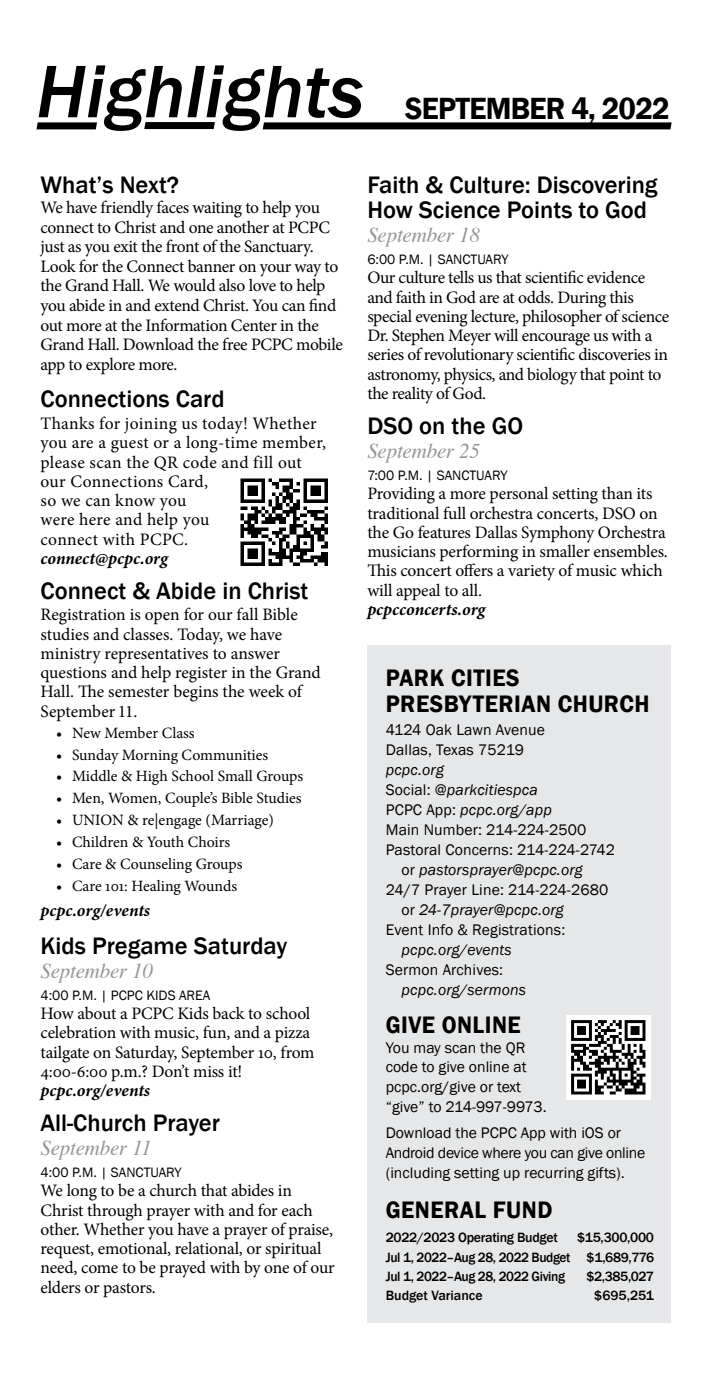
<style>
.page{position:relative;width:714px;height:1386px;background:#fff}
.page>*{position:absolute;margin:0;border:0;box-sizing:border-box;transform-origin:0 0}
.t1{font:italic 500 77px "Franklin Gothic";color:#000}
.t2{font:600 31.5px "Franklin Gothic";letter-spacing:-.025em;color:#000;scale:.95 1}
.t3{font:500 24.5px/24.5px "Franklin Gothic";color:#000}
.t4{font:600 24.5px/26.2px "Franklin Gothic";letter-spacing:.02em;color:#000;scale:.95 1}
.t5{font:italic 21px "Times";letter-spacing:-.01em;color:#939598}
.t6{font:17.5px/19.2px "Minion Pro";letter-spacing:-.015em;color:#000}
.t7{font:17.5px/19.2px "Minion Pro";letter-spacing:.015em;color:#000}
.t8{font:italic 700 17.5px "Minion Pro";color:#000}
.t9{font:15.75px/19.9px "Franklin Gothic";color:#000}
.t10{font:15.75px "Minion Pro";letter-spacing:-.005em;color:#000}
.t11{font:italic 15.75px "Franklin Gothic";letter-spacing:.01em;color:#000}
.t12{font:14px "Franklin Gothic";color:#000}
.t13{font:500 13.83px/19.2px "Franklin Gothic";letter-spacing:-.03em;color:#000;text-align:justify}
.t14{font:500 13.83px "Franklin Gothic";color:#000}
.s1{font-style:normal}
</style>
<div class="page">
<img style="left:240px;top:478px;width:88px;height:88px">
<div style="left:367px;top:645px;width:304px;height:678px;background:#e6e7e8"></div>
<div style="left:37px;top:122px;width:59px;height:7px;background:#000"></div>
<div style="left:145px;top:122px;width:69px;height:7px;background:#000"></div>
<div style="left:263px;top:122px;width:408px;height:7px;background:#000"></div>
<img style="left:567px;top:1015px;width:84px;height:84px">
<h1 class="t1" style="left:36px;top:44px;width:329px">Highlights</h1>
<h2 class="t2" style="left:405px;top:89px;width:280px">SEPTEMBER 4, 2022</h2>
<h3 class="t3" style="left:41px;top:173px;width:140px">What’s Next?</h3>
<p class="t6" style="left:41px;top:198px;width:304px">We have friendly faces waiting to help you connect to Christ and one another at PCPC just as you exit the front of the Sanctuary.<br>Look for the Connect banner on your way to the Grand Hall. We would also love to help you abide in and extend Christ. You can find out more at the Information Center in the Grand Hall. Download the free PCPC mobile app to explore more.</p>
<h3 class="t3" style="left:41px;top:387px;width:186px">Connections Card</h3>
<p class="t7" style="left:41px;top:414px;width:287px">Thanks for joining us today! Whether you are a guest or a long-time member, please scan the QR code and fill out our Connections Card,<br>so we can know you<br>were here and help you<br>connect with PCPC.</p>
<p class="t8" style="left:41px;top:546px;width:129px">connect@pcpc.org</p>
<h3 class="t3" style="left:41px;top:579px;width:269px">Connect &amp; Abide in Christ</h3>
<p class="t6" style="left:41px;top:605px;width:282px">Registration is open for our fall Bible studies and classes. Today, we have ministry representatives to answer questions and help register in the Grand Hall. The semester begins the week of September 11.</p>
<p class="t10" style="left:56px;top:722px;width:140px">• New Member Class</p>
<p class="t10" style="left:56px;top:744px;width:214px">• Sunday Morning Communities</p>
<p class="t10" style="left:56px;top:766px;width:249px">• Middle &amp; High School Small Groups</p>
<p class="t10" style="left:56px;top:788px;width:247px">• Men, Women, Couple’s Bible Studies</p>
<p class="t10" style="left:56px;top:810px;width:219px">• UNION &amp; re|engage (Marriage)</p>
<p class="t10" style="left:56px;top:832px;width:176px">• Children &amp; Youth Choirs</p>
<p class="t10" style="left:56px;top:853px;width:188px">• Care &amp; Counseling Groups</p>
<p class="t10" style="left:56px;top:875px;width:182px">• Care 101: Healing Wounds</p>
<p class="t8" style="left:41px;top:898px;width:111px">pcpc.org/events</p>
<h3 class="t3" style="left:41px;top:933px;width:248px">Kids Pregame Saturday</h3>
<p class="t5" style="left:41px;top:953px;width:114px">September 10</p>
<p class="t12" style="left:41px;top:986px;width:171px">4:00 P.M. | PCPC KIDS AREA</p>
<p class="t6" style="left:41px;top:1004px;width:276px">How about a PCPC Kids back to school celebration with music, fun, and a pizza tailgate on Saturday, September 10, from 4:00-6:00 p.m.? Don’t miss it!</p>
<p class="t8" style="left:41px;top:1078px;width:111px">pcpc.org/events</p>
<h3 class="t3" style="left:41px;top:1111px;width:181px">All-Church Prayer</h3>
<p class="t5" style="left:41px;top:1130px;width:113px">September 11</p>
<p class="t12" style="left:41px;top:1164px;width:143px">4:00 P.M. | SANCTUARY</p>
<p class="t6" style="left:41px;top:1181px;width:296px">We long to be a church that abides in Christ through prayer with and for each other. Whether you have a prayer of praise, request, emotional, relational, or spiritual need, come to be prayed with by one of our elders or pastors.</p>
<h3 class="t3" style="left:367px;top:173px;width:292px">Faith &amp; Culture: Discovering<br>How Science Points to God</h3>
<p class="t5" style="left:367px;top:217px;width:114px">September 18</p>
<p class="t12" style="left:367px;top:251px;width:143px">6:00 P.M. | SANCTUARY</p>
<p class="t6" style="left:367px;top:268px;width:304px">Our culture tells us that scientific evidence and faith in God are at odds. During this special evening lecture, philosopher of science Dr. Stephen Meyer will encourage us with a series of revolutionary scientific discoveries in astronomy, physics, and biology that point to the reality of God.</p>
<h3 class="t3" style="left:367px;top:414px;width:157px">DSO on the GO</h3>
<p class="t5" style="left:367px;top:433px;width:114px">September 25</p>
<p class="t12" style="left:367px;top:467px;width:142px">7:00 P.M. | SANCTUARY</p>
<p class="t6" style="left:367px;top:484px;width:302px">Providing a more personal setting than its traditional full orchestra concerts, DSO on the Go features Dallas Symphony Orchestra musicians performing in smaller ensembles.<br>This concert offers a variety of music which will appeal to all.</p>
<p class="t8" style="left:367px;top:597px;width:120px">pcpcconcerts.org</p>
<h3 class="t4" style="left:386px;top:665px;width:279px">PARK CITIES<br>PRESBYTERIAN CHURCH</h3>
<p class="t9" style="left:386px;top:720px;width:161px">4124 Oak Lawn Avenue<br>Dallas, Texas 75219</p>
<p class="t11" style="left:386px;top:760px;width:60px">pcpc.org</p>
<p class="t11" style="left:386px;top:780px;width:154px"><span class="s1">Social:</span> @parkcitiespca</p>
<p class="t11" style="left:386px;top:800px;width:168px"><span class="s1">PCPC App:</span> pcpc.org/app</p>
<p class="t9" style="left:386px;top:820px;width:202px">Main Number: 214-224-2500</p>
<p class="t9" style="left:386px;top:840px;width:231px">Pastoral Concerns: 214-224-2742</p>
<p class="t11" style="left:402px;top:860px;width:183px"><span class="s1">or</span> pastorsprayer@pcpc.org</p>
<p class="t9" style="left:386px;top:880px;width:224px">24/7 Prayer Line: 214-224-2680</p>
<p class="t11" style="left:402px;top:900px;width:164px"><span class="s1">or</span> 24-7prayer@pcpc.org</p>
<p class="t9" style="left:386px;top:920px;width:181px">Event Info &amp; Registrations:</p>
<p class="t11" style="left:402px;top:940px;width:112px">pcpc.org/events</p>
<p class="t9" style="left:386px;top:960px;width:119px">Sermon Archives:</p>
<p class="t11" style="left:402px;top:980px;width:126px">pcpc.org/sermons</p>
<h3 class="t4" style="left:386px;top:1012px;width:144px">GIVE ONLINE</h3>
<p class="t9" style="left:386px;top:1038px;width:162px">You may scan the QR code to give online at pcpc.org/give or text “give” to 214-997-9973.</p>
<p class="t9" style="left:386px;top:1123px;width:261px">Download the PCPC App with iOS or<br>Android device where you can give online (including setting up recurring gifts).</p>
<h3 class="t4" style="left:386px;top:1197px;width:177px">GENERAL FUND</h3>
<p class="t13" style="left:386px;top:1228px;width:174px">2022/2023 Operating Budget</p>
<p class="t13" style="left:386px;top:1228px;width:270px;text-indent:191px">$15,300,000<br>Jul 1, 2022–Aug 28, 2022 Budget $1,689,776<br>Jul 1, 2022–Aug 28, 2022 Giving</p>
<p class="t13" style="left:587px;top:1267px;width:69px">$2,385,027</p>
<p class="t14" style="left:386px;top:1287px;width:98px">Budget Variance</p>
<p class="t13" style="left:594px;top:1286px;width:61px">$695,251</p>
</div>
